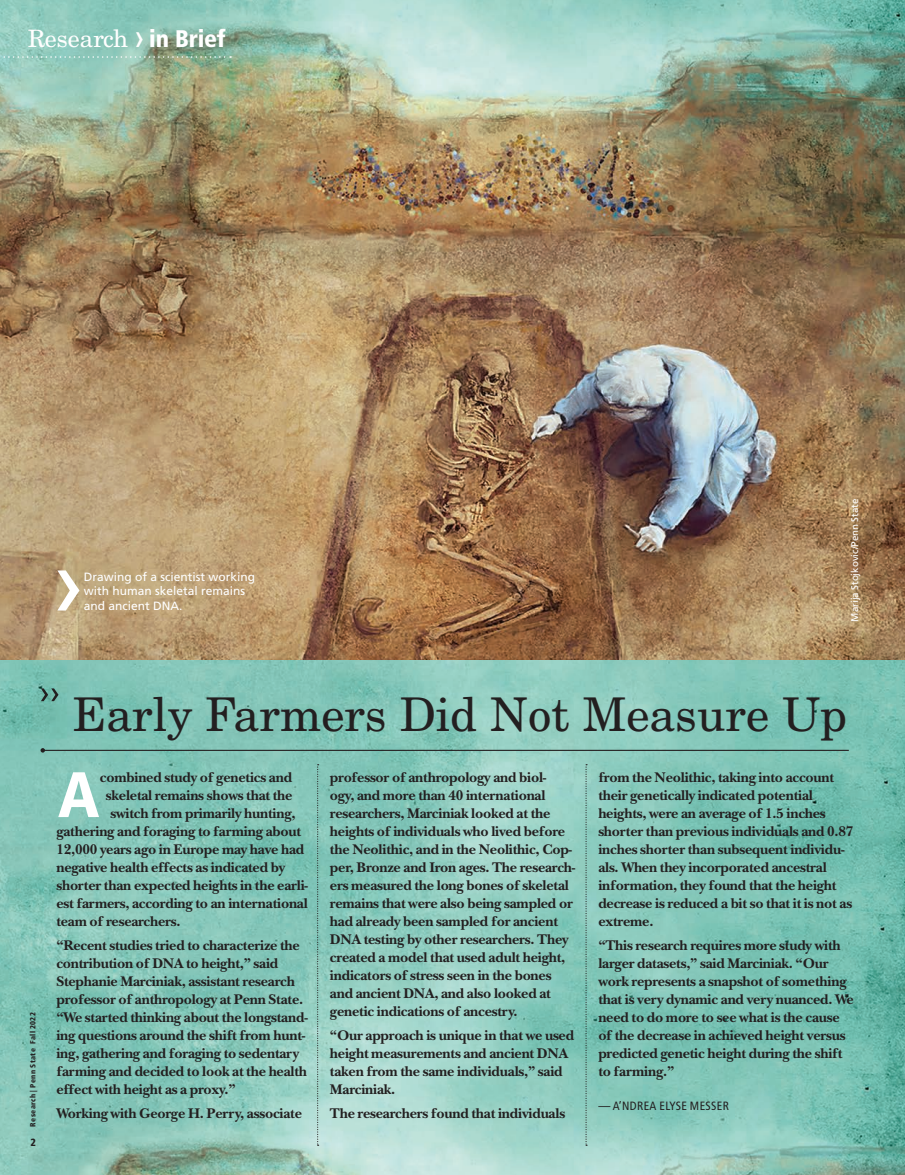
<style>
.page{position:relative;width:905px;height:1175px;background:#fff}
.page>*{position:absolute;margin:0;border:0;box-sizing:border-box;transform-origin:0 0}
.t1{font:900 condensed 64.2px "Frutiger";color:#fff}
.t2{font:46.5px "New Century Schlbk";color:#231f20}
.t3{font:24px "New Century Schlbk";color:#fff}
.t4{font:700 14.7px/18px "New Baskerville";letter-spacing:-.015em;color:#231f20}
.t5{font:12px/14.4px "Frutiger";color:#fff}
.t6{font:condensed 12px "Frutiger";letter-spacing:.03em;color:#231f20}
.t7{font:900 condensed 10.5px "Frutiger";color:#231f20}
.t8{font:9.75px "Frutiger";color:#fff}
.t9{font:900 condensed 7.5px "Frutiger";letter-spacing:.055em;color:#231f20}
.s1{font-family:"Frutiger";font-stretch:condensed;font-size:36px}
.s2{font-family:"Frutiger";font-weight:900;font-stretch:condensed}
.s3{font-weight:700;font-stretch:normal}
</style>
<div class="page">
<img style="left:0;top:0;width:904px;height:1174px">
<svg style="left:0;top:56px;width:231px;height:2px"></svg>
<hr style="left:43px;top:749px;width:805px;height:2px;background:#231f20">
<svg style="left:40px;top:748px;width:5px;height:4px"></svg>
<svg style="left:317px;top:764px;width:2px;height:381px"></svg>
<svg style="left:585px;top:764px;width:2px;height:381px"></svg>
<svg style="left:41px;top:688px;width:18px;height:13px"></svg>
<svg style="left:57px;top:570px;width:22px;height:40px"></svg>
<h3 class="t3" style="left:28px;top:23px;width:199px">Research <span class="s1">›</span> <span class="s2">in Brief</span></h3>
<p class="t5" style="left:84px;top:569px;width:173px">Drawing of a scientist working with human skeletal remains and ancient DNA.</p>
<p class="t8" style="left:849px;top:621px;width:124px;rotate:-90deg">Marija Stojkovic/Penn State</p>
<p class="t9" style="left:28px;top:1126px;width:116px;rotate:-90deg">Research <span class="s3">|</span> Penn State Fall 2022</p>
<p class="t7" style="left:30px;top:1135px;width:7px">2</p>
<h2 class="t2" style="left:73px;top:686px;width:775px">Early Farmers Did Not Measure Up</h2>
<p class="t4" style="left:100px;top:768px;width:194px">combined study of genetics and</p>
<p class="t4" style="left:106px;top:786px;width:188px">skeletal remains shows that the</p>
<p class="t4" style="left:110px;top:804px;width:187px">switch from primarily hunting,</p>
<p class="t4" style="left:56px;top:822px;width:246px">gathering and foraging to farming about</p>
<p class="t4" style="left:56px;top:840px;width:249px">12,000 years ago in Europe may have had</p>
<p class="t4" style="left:56px;top:858px;width:230px">negative health effects as indicated by</p>
<p class="t4" style="left:56px;top:876px;width:253px">shorter than expected heights in the earli-</p>
<p class="t4" style="left:56px;top:894px;width:253px">est farmers, according to an international</p>
<p class="t4" style="left:56px;top:912px;width:126px">team of researchers.</p>
<p class="t4" style="left:56px;top:936px;width:253px">“Recent studies tried to characterize the contribution of DNA to height,” said Stephanie Marciniak, assistant research professor of anthropology at Penn State. “We started thinking about the longstand&shy;ing questions around the shift from hunt&shy;ing, gathering and foraging to sedentary farming and decided to look at the health effect with height as a proxy.”</p>
<p class="t4" style="left:56px;top:1104px;width:247px">Working with George H. Perry, associate</p>
<p class="t4" style="left:598px;top:768px;width:257px">from the Neolithic, taking into account their genetically indicated potential heights, were an average of 1.5 inches shorter than previous individuals and 0.87 inches shorter than subsequent individu&shy;als. When they incorporated ancestral information, they found that the height decrease is reduced a bit so that it is not as extreme.</p>
<p class="t4" style="left:598px;top:936px;width:257px">“This research requires more study with larger datasets,” said Marciniak. “Our work represents a snapshot of something that is very dynamic and very nuanced. We need to do more to see what is the cause of the decrease in achieved height versus predicted genetic height during the shift to farming.”</p>
<p class="t6" style="left:598px;top:1099px;width:132px">— A’NDREA ELYSE MESSER</p>
<p class="t4" style="left:330px;top:768px;width:247px">professor of anthropology and biol-<br>ogy, and more than 40 international researchers, Marciniak looked at the heights of individuals who lived before the Neolithic, and in the Neolithic, Cop&shy;per, Bronze and Iron ages. The research&shy;ers measured the long bones of skeletal remains that were also being sampled or had already been sampled for ancient DNA testing by other researchers. They created a model that used adult height, indicators of stress seen in the bones and ancient DNA, and also looked at genetic indications of ancestry.</p>
<p class="t4" style="left:330px;top:1026px;width:246px">“Our approach is unique in that we used height measurements and ancient DNA taken from the same individuals,” said<br>Marciniak.</p>
<p class="t4" style="left:330px;top:1104px;width:237px">The researchers found that individuals</p>
<h1 class="t1" style="left:58px;top:756px;width:43px">A</h1>
</div>
